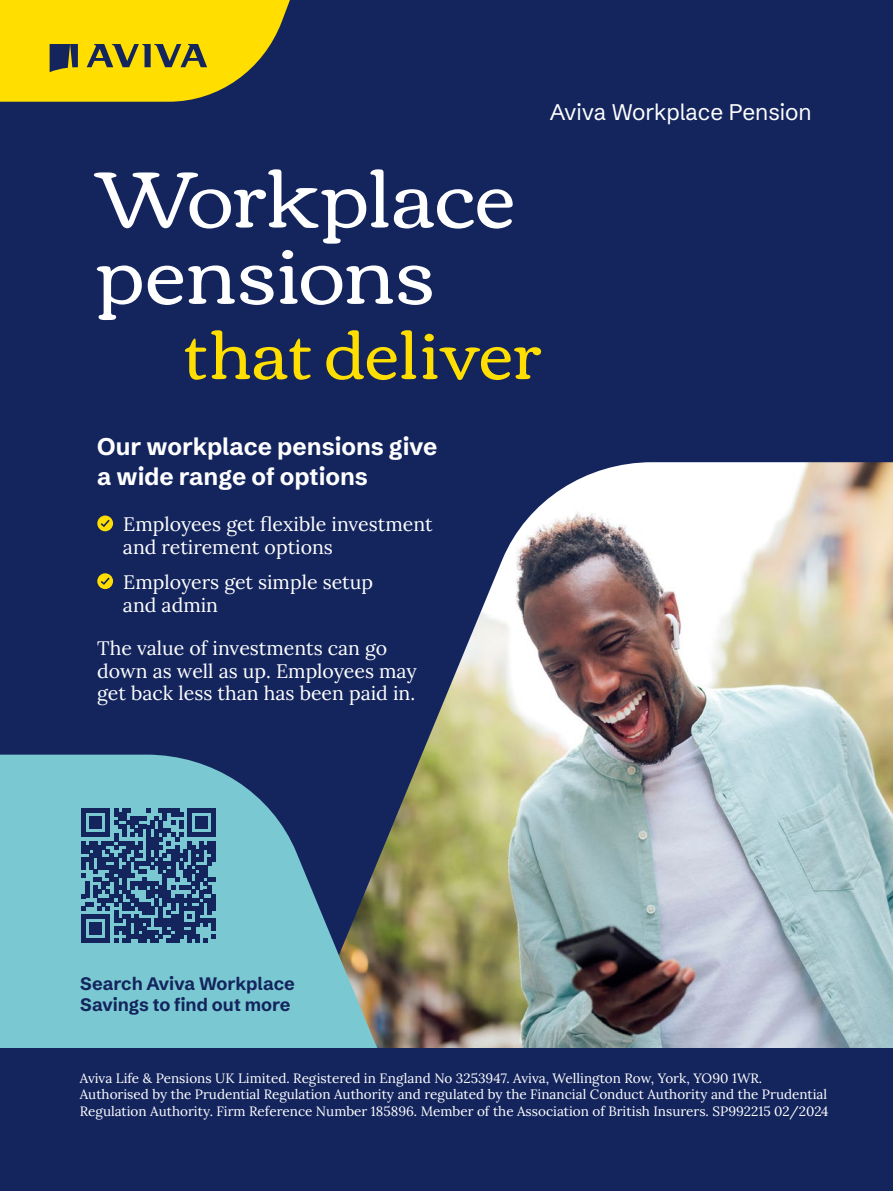
<style>
.page{position:relative;width:893px;height:1191px;background:#14255e}
.page>*{position:absolute;margin:0;border:0;box-sizing:border-box;transform-origin:0 0}
.t1{font:700 24px/30px "Schibsted Grotesk";color:#fff}
.t2{font:22.5px "Schibsted Grotesk";letter-spacing:-.005em;color:#fff}
.t3{font:19.5px/22.5px "Lora";color:#fff}
.t4{font:700 18px/21.6px "Schibsted Grotesk";letter-spacing:-.005em;color:#14255e}
.t5{font:13.5px/16.5px "Lora";color:#fff}
</style>
<div class="page">
<img style="left:422px;top:462px;width:471px;height:586px">
<svg style="left:94px;top:169px;width:419px;height:75px"></svg>
<svg style="left:97px;top:250px;width:335px;height:70px"></svg>
<svg style="left:185px;top:330px;width:356px;height:50px"></svg>
<svg style="left:0;top:754px;width:463px;height:294px;fill:#7ac9d2"></svg>
<svg style="left:81px;top:808px;width:135px;height:135px"></svg>
<svg style="left:97px;top:515px;width:16px;height:16px"></svg>
<svg style="left:97px;top:573px;width:16px;height:16px"></svg>
<svg style="left:0;top:0;width:290px;height:102px"></svg>
<h2 class="t2" style="left:550px;top:93px;width:263px">Aviva Workplace Pension</h2>
<h1 class="t1" style="left:97px;top:428px;width:342px">Our workplace pensions give a wide range of options</h1>
<h3 class="t3" style="left:123px;top:512px;width:311px">Employees get flexible investment and retirement options</h3>
<h3 class="t3" style="left:123px;top:569px;width:252px">Employers get simple setup and admin</h3>
<h3 class="t3" style="left:97px;top:636px;width:321px">The value of investments can go down as well as up. Employees may get back less than has been paid in.</h3>
<h3 class="t4" style="left:80px;top:970px;width:216px">Search Aviva Workplace<br>Savings to find out more</h3>
<p class="t5" style="left:80px;top:1068px;width:750px">Aviva Life &amp; Pensions UK Limited. Registered in England No 3253947. Aviva, Wellington Row, York, YO90 1WR.<br>Authorised by the Prudential Regulation Authority and regulated by the Financial Conduct Authority and the Prudential<br>Regulation Authority. Firm Reference Number 185896. Member of the Association of British Insurers. SP992215 02/2024</p>
</div>
